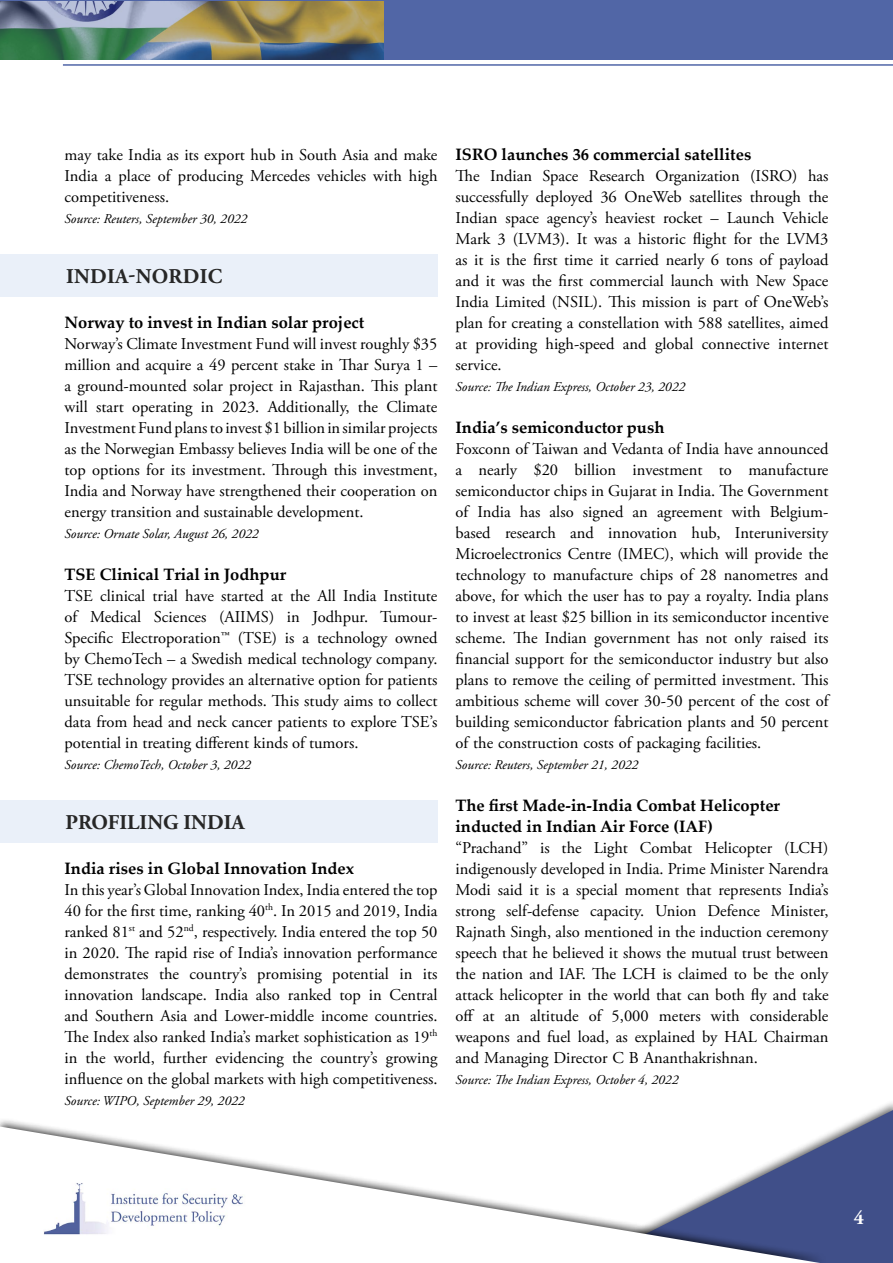
<style>
.page{position:relative;width:893px;height:1263px;background:#fff}
.page>*{position:absolute;margin:0;border:0;box-sizing:border-box;transform-origin:0 0}
.t1{font:700 21px "Adobe Garamond Pro";color:#000}
.t2{font:700 19.5px "Adobe Garamond Pro";color:#fff}
.t3{font:16.5px/21px "Adobe Garamond Pro";color:#000;text-align:justify}
.t4{font:700 16.5px/21px "Palatino Linotype";color:#000}
.t5{font:italic 13.5px "Adobe Garamond Pro";color:#000}
</style>
<div class="page">
<hr style="left:63px;top:64px;width:830px;height:2px;background:#5066a7">
<svg style="left:828px;top:1110px;width:65px;height:153px;background:#505e92"></svg>
<div style="left:0;top:1117px;width:828px;height:146px;background:#000;opacity:.75"></div>
<svg style="left:0;top:1126px;width:820px;height:137px"></svg>
<img style="left:44px;top:1177px;width:202px;height:60px">
<div style="left:0;top:0;width:893px;height:60px;background:#5166a6"></div>
<img style="left:0;top:2px;width:384px;height:58px">
<div style="left:0;top:254px;width:437px;height:43px;background:#e7eef8"></div>
<div style="left:0;top:800px;width:437px;height:42px;background:#e7eef8"></div>
<p class="t3" style="left:64px;top:145px;width:374px">may take India as its export hub in South Asia and make India a place of producing Mercedes vehicles with high competitiveness.</p>
<p class="t5" style="left:64px;top:210px;width:184px">Source: Reuters, September 30, 2022</p>
<p class="t1" style="left:66px;top:264px;width:158px">INDIA-NORDIC</p>
<p class="t4" style="left:64px;top:311px;width:301px">Norway to invest in Indian solar project</p>
<p class="t3" style="left:64px;top:334px;width:374px">Norway’s Climate Investment Fund will invest roughly $35 million and acquire a 49 percent stake in Thar Surya 1 – a ground-mounted solar project in Rajasthan. This plant will start operating in 2023. Additionally, the Climate Investment Fund plans to invest $1 billion in similar projects as the Norwegian Embassy believes India will be one of the top options for its investment. Through this investment, India and Norway have strengthened their cooperation on energy transition and sustainable development.</p>
<p class="t5" style="left:64px;top:525px;width:196px">Source: Ornate Solar, August 26, 2022</p>
<p class="t4" style="left:64px;top:563px;width:223px">TSE Clinical Trial in Jodhpur</p>
<p class="t3" style="left:64px;top:586px;width:374px">TSE clinical trial have started at the All India Institute of Medical Sciences (AIIMS) in Jodhpur. Tumour-Specific Electroporation™ (TSE) is a technology owned by ChemoTech – a Swedish medical technology company.<br>TSE technology provides an alternative option for patients unsuitable for regular methods. This study aims to collect data from head and neck cancer patients to explore TSE’s potential in treating different kinds of tumors.</p>
<p class="t5" style="left:64px;top:756px;width:188px">Source: ChemoTech, October 3, 2022</p>
<p class="t1" style="left:65px;top:810px;width:181px">PROFILING INDIA</p>
<p class="t4" style="left:64px;top:857px;width:291px">India rises in Global Innovation Index</p>
<p class="t3" style="left:64px;top:880px;width:375px">In this year’s Global Innovation Index, India entered the top 40 for the first time, ranking 40<sup>th</sup>. In 2015 and 2019, India ranked 81<sup>st</sup> and 52<sup>nd</sup>, respectively. India entered the top 50 in 2020. The rapid rise of India’s innovation performance demonstrates the country’s promising potential in its innovation landscape. India also ranked top in Central and Southern Asia and Lower-middle income countries.<br>The Index also ranked India’s market sophistication as 19<sup>th </sup>in the world, further evidencing the country’s growing influence on the global markets with high competitiveness.</p>
<p class="t5" style="left:64px;top:1092px;width:182px">Source: WIPO, September 29, 2022</p>
<p class="t4" style="left:455px;top:143px;width:297px">ISRO launches 36 commercial satellites</p>
<p class="t3" style="left:455px;top:166px;width:374px">The Indian Space Research Organization (ISRO) has successfully deployed 36 OneWeb satellites through the Indian space agency’s heaviest rocket – Launch Vehicle Mark 3 (LVM3). It was a historic flight for the LVM3 as it is the first time it carried nearly 6 tons of payload and it was the first commercial launch with New Space India Limited (NSIL). This mission is part of OneWeb’s plan for creating a constellation with 588 satellites, aimed at providing high-speed and global connective internet service.</p>
<p class="t5" style="left:455px;top:378px;width:231px">Source: The Indian Express, October 23, 2022</p>
<p class="t4" style="left:455px;top:416px;width:210px">India’s semiconductor push</p>
<p class="t3" style="left:455px;top:439px;width:375px">Foxconn of Taiwan and Vedanta of India have announced a nearly $20 billion investment to manufacture semiconductor chips in Gujarat in India. The Government of India has also signed an agreement with Belgium&shy;based research and innovation hub, Interuniversity Microelectronics Centre (IMEC), which will provide the technology to manufacture chips of 28 nanometres and above, for which the user has to pay a royalty. India plans to invest at least $25 billion in its semiconductor incentive scheme. The Indian government has not only raised its financial support for the semiconductor industry but also plans to remove the ceiling of permitted investment. This ambitious scheme will cover 30-50 percent of the cost of building semiconductor fabrication plants and 50 percent of the construction costs of packaging facilities.</p>
<p class="t5" style="left:455px;top:756px;width:184px">Source: Reuters, September 21, 2022</p>
<p class="t4" style="left:455px;top:794px;width:326px">The first Made-in-India Combat Helicopter inducted in Indian Air Force (IAF)</p>
<p class="t3" style="left:455px;top:838px;width:375px">“Prachand” is the Light Combat Helicopter (LCH) indigenously developed in India. Prime Minister Narendra Modi said it is a special moment that represents India’s strong self-defense capacity. Union Defence Minister, Rajnath Singh, also mentioned in the induction ceremony speech that he believed it shows the mutual trust between the nation and IAF. The LCH is claimed to be the only attack helicopter in the world that can both fly and take off at an altitude of 5,000 meters with considerable weapons and fuel load, as explained by HAL Chairman and Managing Director C B Ananthakrishnan.</p>
<p class="t5" style="left:455px;top:1071px;width:224px">Source: The Indian Express, October 4, 2022</p>
<p class="t2" style="left:854px;top:1206px;width:12px">4</p>
</div>
